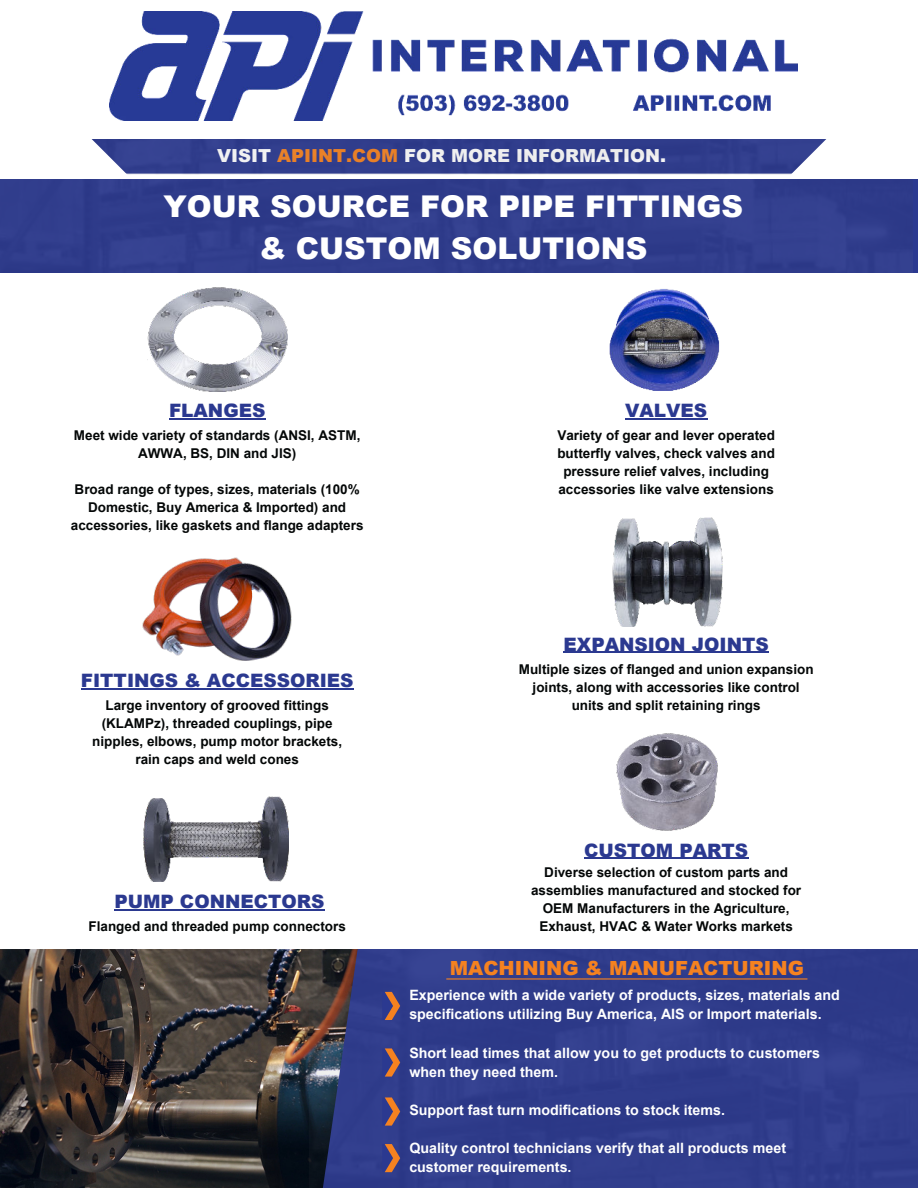
<style>
.page{position:relative;width:918px;height:1188px;background:#fff}
.page>*{position:absolute;margin:0;border:0;box-sizing:border-box;transform-origin:0 0}
.t1{font:900 30px/41.7px "Arial";color:#fff;text-align:center}
.t2{font:900 19.5px "Arial";color:#f58220}
.t3{font:900 18.45px "Arial";color:#2b3990}
.t4{font:900 18px "Arial";color:#fff}
.t5{font:700 14.25px/19.2px "Arial";color:#fff}
.t6{font:700 13.5px/18px "Arial";color:#040707;text-align:center}
.s1{color:#f58220}
</style>
<div class="page">
<img style="left:148px;top:287px;width:139px;height:104px">
<img style="left:142px;top:557px;width:150px;height:104px">
<img style="left:612px;top:518px;width:111px;height:109px">
<img style="left:143px;top:796px;width:146px;height:86px">
<img style="left:616px;top:733px;width:102px;height:98px">
<img style="left:0;top:949px;width:310px;height:239px">
<div style="left:310px;top:949px;width:608px;height:239px;background:#2f3c8b"></div>
<svg style="left:382px;top:992px;width:18px;height:28px"></svg>
<svg style="left:382px;top:1048px;width:18px;height:29px"></svg>
<svg style="left:382px;top:1097px;width:18px;height:29px"></svg>
<svg style="left:382px;top:1144px;width:18px;height:28px"></svg>
<img style="left:135px;top:11px;width:649px;height:109px">
<hr style="left:169px;top:418px;width:96px;height:1px;background:#2b3990">
<hr style="left:564px;top:652px;width:205px;height:1px;background:#2b3990">
<hr style="left:625px;top:418px;width:82px;height:1px;background:#2b3990">
<hr style="left:81px;top:688px;width:273px;height:1px;background:#2b3990">
<hr style="left:114px;top:910px;width:211px;height:1px;background:#2b3990">
<hr style="left:584px;top:858px;width:164px;height:1px;background:#2b3990">
<div style="left:135px;top:139px;width:649px;height:35px;background:#303d8c"></div>
<svg style="left:784px;top:40px;width:43px;height:135px"></svg>
<svg style="left:91px;top:50px;width:44px;height:125px"></svg>
<div style="left:0;top:179px;width:912px;height:94px;background:#303d8c"></div>
<hr style="left:446px;top:978px;width:361px;height:2px;background:#f58220">
<img style="left:609px;top:289px;width:111px;height:102px">
<h3 class="t4" style="left:217px;top:143px;width:450px">VISIT <span class="s1">APIINT.COM</span> FOR MORE INFORMATION.</h3>
<h1 class="t1" style="left:164px;top:184px;width:581px">YOUR SOURCE FOR PIPE FITTINGS &amp; CUSTOM SOLUTIONS</h1>
<h3 class="t3" style="left:169px;top:397px;width:98px">FLANGES</h3>
<p class="t6" style="left:74px;top:426px;width:288px">Meet wide variety of standards (ANSI, ASTM,<br>AWWA, BS, DIN and JIS)</p>
<p class="t6" style="left:71px;top:480px;width:294px">Broad range of types, sizes, materials (100%<br>Domestic, Buy America &amp; Imported) and accessories, like gaskets and flange adapters</p>
<h3 class="t3" style="left:81px;top:667px;width:274px">FITTINGS &amp; ACCESSORIES</h3>
<p class="t6" style="left:92px;top:696px;width:251px">Large inventory of grooved fittings (KLAMPz), threaded couplings, pipe nipples, elbows, pump motor brackets, rain caps and weld cones</p>
<h3 class="t3" style="left:114px;top:889px;width:212px">PUMP CONNECTORS</h3>
<p class="t6" style="left:89px;top:918px;width:259px">Flanged and threaded pump connectors</p>
<h3 class="t3" style="left:625px;top:397px;width:84px">VALVES</h3>
<p class="t6" style="left:557px;top:426px;width:219px">Variety of gear and lever operated butterfly valves, check valves and pressure relief valves, including accessories like valve extensions</p>
<h3 class="t3" style="left:564px;top:631px;width:207px">EXPANSION JOINTS</h3>
<p class="t6" style="left:519px;top:661px;width:296px">Multiple sizes of flanged and union expansion joints, along with accessories like control units and split retaining rings</p>
<h3 class="t3" style="left:584px;top:837px;width:166px">CUSTOM PARTS</h3>
<p class="t6" style="left:531px;top:864px;width:272px">Diverse selection of custom parts and assemblies manufactured and stocked for OEM Manufacturers in the Agriculture, Exhaust, HVAC &amp; Water Works markets</p>
<h2 class="t2" style="left:450px;top:954px;width:356px">MACHINING &amp; MANUFACTURING</h2>
<p class="t5" style="left:409px;top:986px;width:432px">Experience with a wide variety of products, sizes, materials and specifications utilizing Buy America, AIS or Import materials.</p>
<p class="t5" style="left:409px;top:1043px;width:412px">Short lead times that allow you to get products to customers when they need them.</p>
<p class="t5" style="left:409px;top:1100px;width:317px">Support fast turn modifications to stock items.</p>
<p class="t5" style="left:409px;top:1139px;width:378px">Quality control technicians verify that all products meet customer requirements.</p>
</div>
